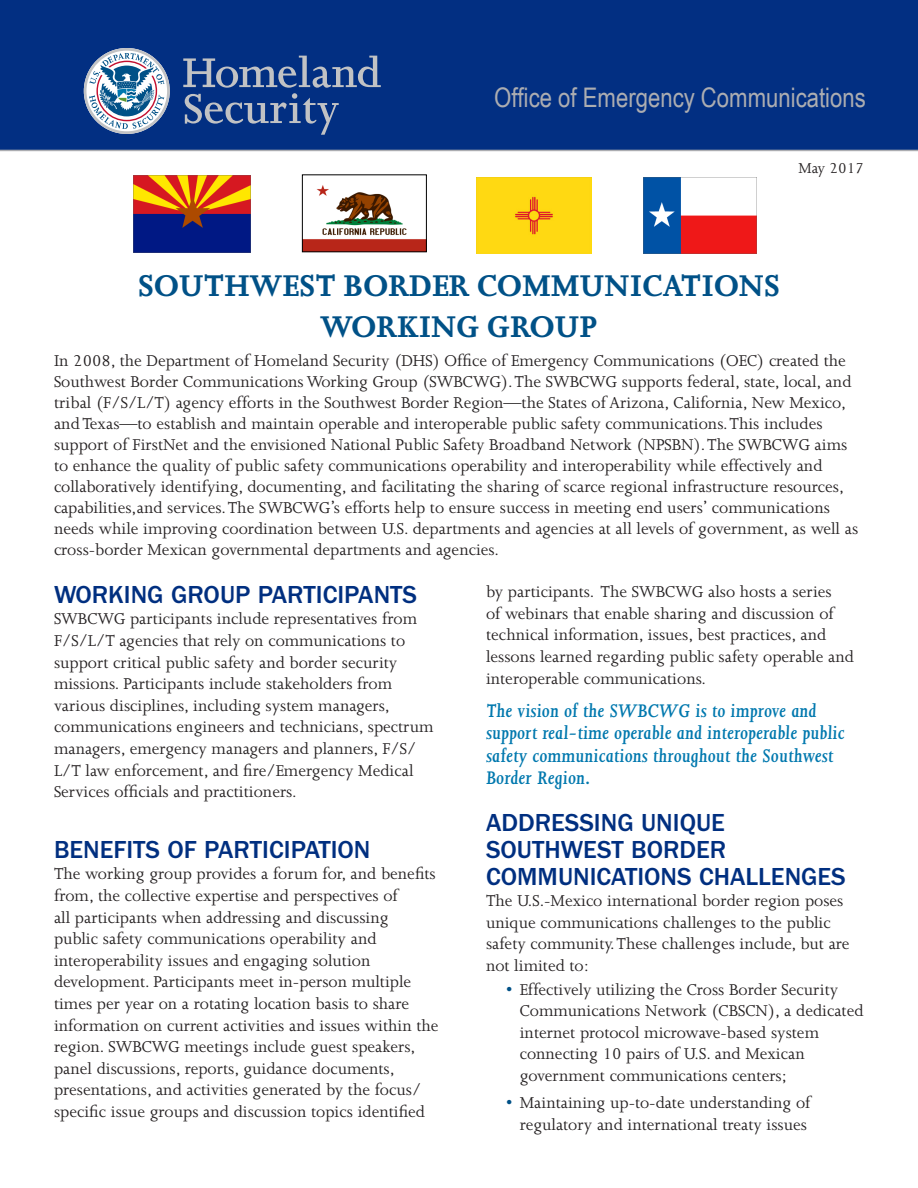
<style>
.page{position:relative;width:918px;height:1188px;background:#fff}
.page>*{position:absolute;margin:0;border:0;box-sizing:border-box;transform-origin:0 0}
.t1{font:700 34.5px/40.5px "Joanna MT Std";color:#005187;text-align:center}
.t2{font:27px "Arial Narrow";color:#acadb1}
.Heading_1__Blue_Cap{font:500 25.5px/27px "ITC Franklin Gothic Std";color:#002f80}
.t3{font:italic 600 21px/22.5px "Joanna MT Std";letter-spacing:.01em;color:#0078ae}
.t4{font:18px/21.6px "Joanna MT Std";color:#231f20}
.Normal_close{font:16.5px "Joanna MT Std";color:#231f20}
.s1{color:#005187}
</style>
<div class="page">
<div style="left:0;top:0;width:918px;height:151px;background:#022f82"></div>
<svg style="left:183px;top:56px;width:198px;height:79px;background:#294d8f"></svg>
<svg style="left:84px;top:48px;width:86px;height:86px"></svg>
<img style="left:643px;top:177px;width:113px;height:77px">
<img style="left:134px;top:175px;width:116px;height:77px">
<img style="left:304px;top:185px;width:121px;height:65px">
<div style="left:302px;top:175px;width:125px;height:77px;border:1px solid #000"></div>
<div style="left:477px;top:177px;width:115px;height:77px;background:#ffd912"></div>
<h2 class="t2" style="left:494px;top:77px;width:373px">Office of Emergency Communications</h2>
<p class="Normal_close" style="left:798px;top:159px;width:67px">May 2017</p>
<p class="t1" style="left:138px;top:266px;width:644px">SOUTHWEST BORDER COMMUNICATIONS<br>WORKING GROUP</p>
<p class="t4" style="left:54px;top:350px;width:806px;line-height:21px">In 2008, the Department of Homeland Security (DHS) Office of Emergency Communications (OEC) created the Southwest Border Communications Working Group (SWBCWG). The SWBCWG supports federal, state, local, and tribal (F/S/L/T) agency efforts in the Southwest Border Region—the States of Arizona, California, New Mexico, and Texas—to establish and maintain operable and interoperable public safety communications. This includes support of FirstNet and the envisioned National Public Safety Broadband Network (NPSBN). The SWBCWG aims to enhance the quality of public safety communications operability and interoperability while effectively and collaboratively identifying, documenting, and facilitating the sharing of scarce regional infrastructure resources, capabilities,and services. The SWBCWG’s efforts help to ensure success in meeting end users’ communications needs while improving coordination between U.S. departments and agencies at all levels of government, as well as cross-border Mexican governmental departments and agencies.</p>
<p class="t4" style="left:486px;top:581px;width:370px">by participants. The SWBCWG also hosts a series<br>of webinars that enable sharing and discussion of technical information, issues, best practices, and lessons learned regarding public safety operable and interoperable communications.</p>
<p class="Heading_1__Blue_Cap" style="left:54px;top:581px;width:365px">WORKING GROUP PARTICIPANTS</p>
<p class="t4" style="left:54px;top:608px;width:381px">SWBCWG participants include representatives from F/S/L/T agencies that rely on communications to support critical public safety and border security missions. Participants include stakeholders from various disciplines, including system managers, communications engineers and technicians, spectrum managers, emergency managers and planners, F/S/ L/T law enforcement, and fire/Emergency Medical Services officials and practitioners.</p>
<p class="Heading_1__Blue_Cap" style="left:54px;top:836px;width:318px">BENEFITS OF PARTICIPATION</p>
<p class="t4" style="left:54px;top:863px;width:386px">The working group provides a forum for, and benefits from, the collective expertise and perspectives of<br>all participants when addressing and discussing<br>public safety communications operability and interoperability issues and engaging solution development. Participants meet in-person multiple times per year on a rotating location basis to share information on current activities and issues within the region. SWBCWG meetings include guest speakers, panel discussions, reports, guidance documents, presentations, and activities generated by the focus/ specific issue groups and discussion topics identified</p>
<p class="t3" style="left:486px;top:699px;width:360px">The vision of the SWBCWG is to improve and support real-time operable and interoperable public safety communications throughout the Southwest Border Region.</p>
<p class="Heading_1__Blue_Cap" style="left:486px;top:809px;width:361px">ADDRESSING UNIQUE<br>SOUTHWEST BORDER<br>COMMUNICATIONS CHALLENGES</p>
<p class="t4" style="left:486px;top:890px;width:365px">The U.S.-Mexico international border region poses unique communications challenges to the public safety community. These challenges include, but are not limited to:</p>
<p class="t4" style="left:520px;top:979px;width:345px;text-indent:-14px"><span class="s1">•</span> Effectively utilizing the Cross Border Security Communications Network (CBSCN), a dedicated internet protocol microwave-based system connecting 10 pairs of U.S. and Mexican government communications centers;</p>
<p class="t4" style="left:506px;top:1092px;width:306px;text-align:center"><span class="s1">•</span> Maintaining up-to-date understanding of regulatory and international treaty issues</p>
</div>
